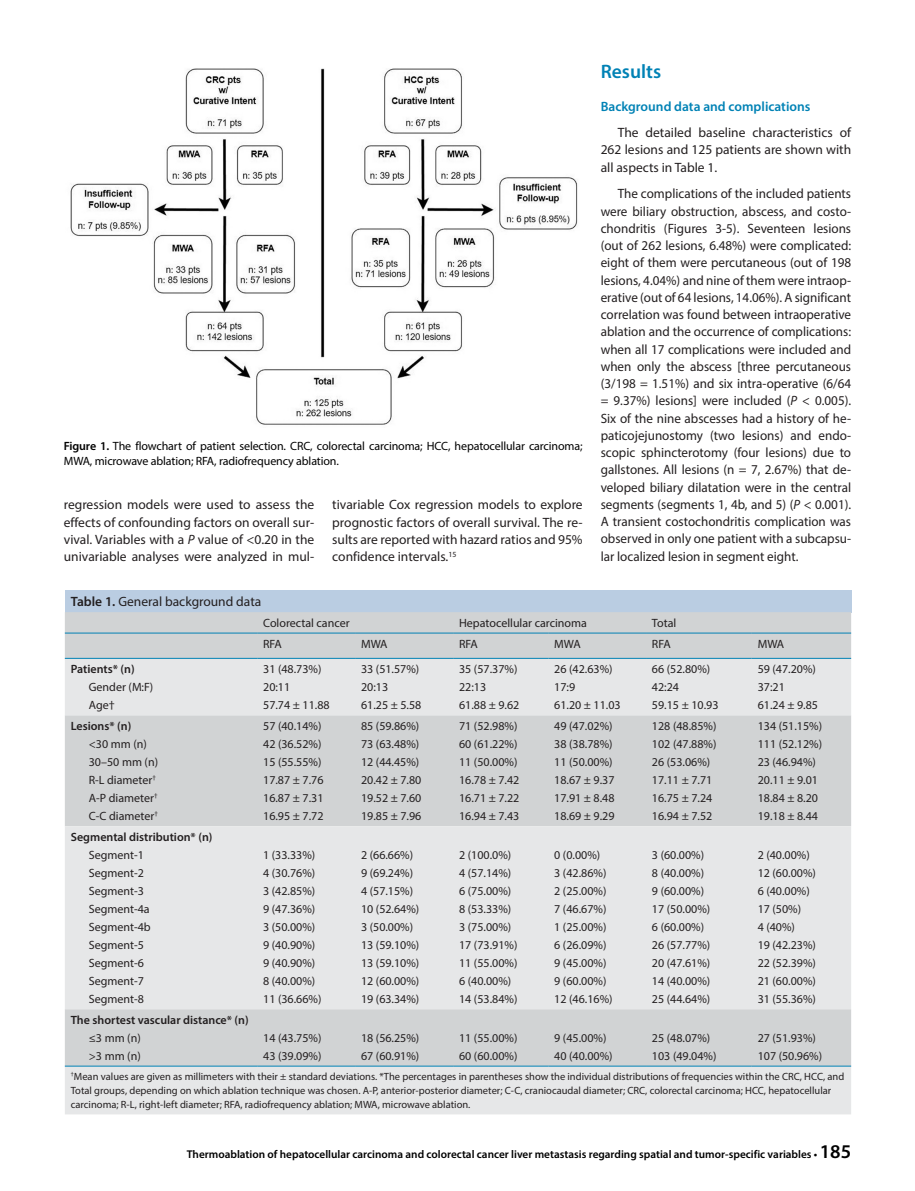
<style>
.page{position:relative;width:915px;height:1191px;background:#fff}
.page>*{position:absolute;margin:0;border:0;box-sizing:border-box;transform-origin:0 0}
.ANA_BASLIK{font:600 19.5px "Myriad Pro";color:#0082b5}
.YAZI{font:13.5px/17.2px "Myriad Pro";color:#231f20;text-align:justify}
.ARA_BASLIK{font:600 13.5px "Myriad Pro";color:#0082b5}
.TABLO-BASI{font:13.5px "Myriad Pro";color:#231f20}
.TABLO-YAZI{font:12px/18px "Myriad Pro";color:#231f20}
.RESİM-ALTI{font:12px/15px "Myriad Pro";letter-spacing:-.01em;color:#000}
.TABLO-YAZI-2{font:600 12px/18px "Myriad Pro";color:#231f20}
.TABLO-ARA{font:12px "Myriad Pro";color:#231f20}
.t1{font:600 11.25px "Myriad Pro";color:#000}
.TABLO-ALTI{font:10.5px/14.2px "Myriad Pro";color:#231f20}
.s1{font-weight:600}
.s2{font-style:italic}
.s3{font-weight:400}
.s4{font-size:19.5px}
</style>
<div class="page">
<img style="left:70px;top:68px;width:508px;height:357px">
<div style="left:65px;top:590px;width:785px;height:22px;background:#bacde2"></div>
<div style="left:65px;top:612px;width:785px;height:46px;background:#d1d3d4"></div>
<svg style="left:65px;top:659px;width:785px;height:455px;background:#dedfe0"></svg>
<hr style="left:65px;top:633px;width:192px;height:1px;background:#0181b4">
<hr style="left:257px;top:633px;width:98px;height:1px;background:#0181b4">
<hr style="left:355px;top:633px;width:98px;height:1px;background:#0181b4">
<hr style="left:453px;top:633px;width:95px;height:1px;background:#0181b4">
<hr style="left:548px;top:633px;width:97px;height:1px;background:#0181b4">
<hr style="left:645px;top:633px;width:106px;height:1px;background:#0181b4">
<hr style="left:751px;top:633px;width:99px;height:1px;background:#0181b4">
<hr style="left:65px;top:658px;width:192px;height:1px;background:#0181b4">
<hr style="left:257px;top:658px;width:98px;height:1px;background:#0181b4">
<hr style="left:355px;top:658px;width:98px;height:1px;background:#0181b4">
<hr style="left:453px;top:658px;width:95px;height:1px;background:#0181b4">
<hr style="left:548px;top:658px;width:97px;height:1px;background:#0181b4">
<hr style="left:645px;top:658px;width:106px;height:1px;background:#0181b4">
<hr style="left:751px;top:658px;width:99px;height:1px;background:#0181b4">
<hr style="left:65px;top:1065px;width:192px;height:1px;background:#0181b4">
<hr style="left:257px;top:1065px;width:98px;height:1px;background:#0181b4">
<hr style="left:355px;top:1065px;width:98px;height:1px;background:#0181b4">
<hr style="left:453px;top:1065px;width:95px;height:1px;background:#0181b4">
<hr style="left:548px;top:1065px;width:97px;height:1px;background:#0181b4">
<hr style="left:645px;top:1065px;width:106px;height:1px;background:#0181b4">
<hr style="left:751px;top:1065px;width:99px;height:1px;background:#0181b4">
<p class="RESİM-ALTI" style="left:64px;top:438px;width:520px"><span class="s1">Figure 1.</span> The flowchart of patient selection. CRC, colorectal carcinoma; HCC, hepatocellular carcinoma;<br>MWA, microwave ablation; RFA, radiofrequency ablation.</p>
<p class="YAZI" style="left:64px;top:496px;width:252px">regression models were used to assess the effects of confounding factors on overall sur&shy;vival. Variables with a <span class="s2">P</span> value of &lt;0.20 in the univariable analyses were analyzed in mul-</p>
<p class="YAZI" style="left:332px;top:496px;width:252px">tivariable Cox regression models to explore prognostic factors of overall survival. The re&shy;sults are reported with hazard ratios and 95% confidence intervals.<sup>15</sup></p>
<p class="TABLO-BASI" style="left:71px;top:593px;width:192px"><span class="s1">Table 1.</span> General background data</p>
<p class="ANA_BASLIK" style="left:600px;top:59px;width:62px">Results</p>
<p class="ARA_BASLIK" style="left:600px;top:97px;width:211px">Background data and complications</p>
<p class="YAZI" style="left:600px;top:124px;width:252px;text-indent:17px">The detailed baseline characteristics of 262 lesions and 125 patients are shown with all aspects in Table 1.</p>
<p class="YAZI" style="left:600px;top:185px;width:252px;text-indent:17px">The complications of the included patients were biliary obstruction, abscess, and costo&shy;chondritis (Figures 3-5). Seventeen lesions (out of 262 lesions, 6.48%) were complicated: eight of them were percutaneous (out of 198 lesions, 4.04%) and nine of them were intraop&shy;erative (out of 64 lesions, 14.06%). A significant correlation was found between intraoperative ablation and the occurrence of complications: when all 17 complications were included and when only the abscess [three percutaneous (3/198 = 1.51%) and six intra-operative (6/64 = 9.37%) lesions] were included (<span class="s2">P</span> &lt; 0.005).<br>Six of the nine abscesses had a history of he&shy;paticojejunostomy (two lesions) and endo&shy;scopic sphincterotomy (four lesions) due to gallstones. All lesions (n = 7, 2.67%) that de&shy;veloped biliary dilatation were in the central segments (segments 1, 4b, and 5) (<span class="s2">P</span> &lt; 0.001).<br>A transient costochondritis complication was observed in only one patient with a subcapsu&shy;lar localized lesion in segment eight.</p>
<p class="TABLO-YAZI-2" style="left:89px;top:660px;width:66px;text-indent:-18px">Patients* (n)<br><span class="s3">Gender (M:F)</span></p>
<p class="TABLO-YAZI" style="left:89px;top:696px;width:27px">Age†</p>
<p class="TABLO-YAZI-2" style="left:71px;top:717px;width:62px">Lesions* (n)</p>
<p class="TABLO-YAZI" style="left:89px;top:735px;width:60px">&lt;30 mm (n)</p>
<p class="TABLO-YAZI" style="left:89px;top:753px;width:71px">30–50 mm (n)</p>
<p class="TABLO-YAZI" style="left:89px;top:771px;width:69px">R-L diameter<sup>†</sup></p>
<p class="TABLO-YAZI" style="left:89px;top:789px;width:70px">A-P diameter<sup>†</sup></p>
<p class="TABLO-YAZI" style="left:89px;top:807px;width:71px">C-C diameter<sup>†</sup></p>
<p class="TABLO-YAZI-2" style="left:71px;top:828px;width:143px">Segmental distribution* (n)</p>
<p class="TABLO-YAZI" style="left:89px;top:846px;width:57px">Segment-1</p>
<p class="TABLO-YAZI" style="left:89px;top:864px;width:57px">Segment-2</p>
<p class="TABLO-YAZI" style="left:89px;top:882px;width:57px">Segment-3</p>
<p class="TABLO-YAZI" style="left:89px;top:900px;width:62px">Segment-4a</p>
<p class="TABLO-YAZI" style="left:89px;top:918px;width:63px">Segment-4b</p>
<p class="TABLO-YAZI" style="left:89px;top:936px;width:57px">Segment-5</p>
<p class="TABLO-YAZI" style="left:89px;top:954px;width:57px">Segment-6</p>
<p class="TABLO-YAZI" style="left:89px;top:972px;width:57px">Segment-7</p>
<p class="TABLO-YAZI" style="left:89px;top:990px;width:57px">Segment-8</p>
<p class="TABLO-ARA" style="left:263px;top:615px;width:88px">Colorectal cancer</p>
<p class="TABLO-ARA" style="left:459px;top:615px;width:129px">Hepatocellular carcinoma</p>
<p class="TABLO-ARA" style="left:651px;top:615px;width:26px">Total</p>
<p class="TABLO-ARA" style="left:263px;top:636px;width:20px">RFA</p>
<p class="TABLO-ARA" style="left:361px;top:636px;width:28px">MWA</p>
<p class="TABLO-ARA" style="left:459px;top:636px;width:20px">RFA</p>
<p class="TABLO-ARA" style="left:554px;top:636px;width:28px">MWA</p>
<p class="TABLO-ARA" style="left:651px;top:636px;width:20px">RFA</p>
<p class="TABLO-ARA" style="left:757px;top:636px;width:28px">MWA</p>
<p class="TABLO-YAZI" style="left:263px;top:660px;width:60px">31 (48.73%)</p>
<p class="TABLO-YAZI" style="left:263px;top:678px;width:29px">20:11</p>
<p class="TABLO-YAZI" style="left:263px;top:696px;width:68px">57.74 ± 11.88</p>
<p class="TABLO-YAZI" style="left:361px;top:660px;width:62px">33 (51.57%)<br>20:13<br>61.25 ± 5.58</p>
<p class="TABLO-YAZI" style="left:459px;top:660px;width:60px">35 (57.37%)</p>
<p class="TABLO-YAZI" style="left:459px;top:678px;width:62px">22:13<br>61.88 ± 9.62</p>
<p class="TABLO-YAZI" style="left:554px;top:660px;width:60px">26 (42.63%)</p>
<p class="TABLO-YAZI" style="left:554px;top:678px;width:68px">17:9<br>61.20 ± 11.03</p>
<p class="TABLO-YAZI" style="left:651px;top:660px;width:68px">66 (52.80%)<br>42:24<br>59.15 ± 10.93</p>
<p class="TABLO-YAZI" style="left:757px;top:660px;width:62px">59 (47.20%)<br>37:21<br>61.24 ± 9.85</p>
<p class="TABLO-YAZI" style="left:263px;top:717px;width:62px">57 (40.14%)<br>42 (36.52%)<br>15 (55.55%)<br>17.87 ± 7.76<br>16.87 ± 7.31<br>16.95 ± 7.72</p>
<p class="TABLO-YAZI" style="left:361px;top:717px;width:62px">85 (59.86%)<br>73 (63.48%)<br>12 (44.45%)<br>20.42 ± 7.80<br>19.52 ± 7.60<br>19.85 ± 7.96</p>
<p class="TABLO-YAZI" style="left:459px;top:717px;width:62px">71 (52.98%)<br>60 (61.22%)<br>11 (50.00%)<br>16.78 ± 7.42<br>16.71 ± 7.22<br>16.94 ± 7.43</p>
<p class="TABLO-YAZI" style="left:554px;top:717px;width:62px">49 (47.02%)<br>38 (38.78%)<br>11 (50.00%)<br>18.67 ± 9.37<br>17.91 ± 8.48<br>18.69 ± 9.29</p>
<p class="TABLO-YAZI" style="left:651px;top:717px;width:66px">128 (48.85%)<br>102 (47.88%)<br>26 (53.06%)<br>17.11 ± 7.71<br>16.75 ± 7.24<br>16.94 ± 7.52</p>
<p class="TABLO-YAZI" style="left:757px;top:717px;width:66px">134 (51.15%)<br>111 (52.12%)</p>
<p class="TABLO-YAZI" style="left:757px;top:753px;width:62px">23 (46.94%)<br>20.11 ± 9.01<br>18.84 ± 8.20<br>19.18 ± 8.44</p>
<p class="TABLO-YAZI" style="left:263px;top:846px;width:60px">1 (33.33%)<br>4 (30.76%)<br>3 (42.85%)<br>9 (47.36%)<br>3 (50.00%)<br>9 (40.90%)<br>9 (40.90%)<br>8 (40.00%)<br>11 (36.66%)</p>
<p class="TABLO-YAZI" style="left:361px;top:846px;width:60px">2 (66.66%)<br>9 (69.24%)<br>4 (57.15%)<br>10 (52.64%)<br>3 (50.00%)<br>13 (59.10%)<br>13 (59.10%)<br>12 (60.00%)<br>19 (63.34%)</p>
<p class="TABLO-YAZI" style="left:459px;top:846px;width:60px">2 (100.0%)<br>4 (57.14%)<br>6 (75.00%)<br>8 (53.33%)<br>3 (75.00%)<br>17 (73.91%)<br>11 (55.00%)<br>6 (40.00%)<br>14 (53.84%)</p>
<p class="TABLO-YAZI" style="left:554px;top:846px;width:60px">0 (0.00%)<br>3 (42.86%)<br>2 (25.00%)<br>7 (46.67%)<br>1 (25.00%)<br>6 (26.09%)<br>9 (45.00%)<br>9 (60.00%)<br>12 (46.16%)</p>
<p class="TABLO-YAZI" style="left:651px;top:846px;width:60px">3 (60.00%)<br>8 (40.00%)<br>9 (60.00%)<br>17 (50.00%)<br>6 (60.00%)<br>26 (57.77%)<br>20 (47.61%)<br>14 (40.00%)<br>25 (44.64%)</p>
<p class="TABLO-YAZI" style="left:757px;top:846px;width:60px">2 (40.00%)<br>12 (60.00%)<br>6 (40.00%)<br>17 (50%)<br>4 (40%)<br>19 (42.23%)<br>22 (52.39%)<br>21 (60.00%)<br>31 (55.36%)</p>
<p class="TABLO-YAZI-2" style="left:71px;top:1010px;width:179px">The shortest vascular distance* (n)</p>
<p class="TABLO-YAZI" style="left:89px;top:1029px;width:53px">≤3 mm (n)</p>
<p class="TABLO-YAZI" style="left:89px;top:1047px;width:53px">&gt;3 mm (n)</p>
<p class="TABLO-YAZI" style="left:263px;top:1029px;width:60px">14 (43.75%)<br>43 (39.09%)</p>
<p class="TABLO-YAZI" style="left:361px;top:1029px;width:60px">18 (56.25%)<br>67 (60.91%)</p>
<p class="TABLO-YAZI" style="left:459px;top:1029px;width:60px">11 (55.00%)<br>60 (60.00%)</p>
<p class="TABLO-YAZI" style="left:554px;top:1029px;width:60px">9 (45.00%)<br>40 (40.00%)</p>
<p class="TABLO-YAZI" style="left:651px;top:1029px;width:66px">25 (48.07%)<br>103 (49.04%)</p>
<p class="TABLO-YAZI" style="left:757px;top:1029px;width:66px">27 (51.93%)<br>107 (50.96%)</p>
<p class="TABLO-ALTI" style="left:71px;top:1069px;width:774px"><sup>†</sup>Mean values are given as millimeters with their ± standard deviations. *The percentages in parentheses show the individual distributions of frequencies within the CRC, HCC, and<br>Total groups, depending on which ablation technique was chosen. A-P, anterior-posterior diameter; C-C, craniocaudal diameter; CRC, colorectal carcinoma; HCC, hepatocellular carcinoma; R-L, right-left diameter; RFA, radiofrequency ablation; MWA, microwave ablation.</p>
<p class="t1" style="left:187px;top:1146px;width:665px">Thermoablation of hepatocellular carcinoma and colorectal cancer liver metastasis regarding spatial and tumor-specific variables • <span class="s4">185</span></p>
</div>
